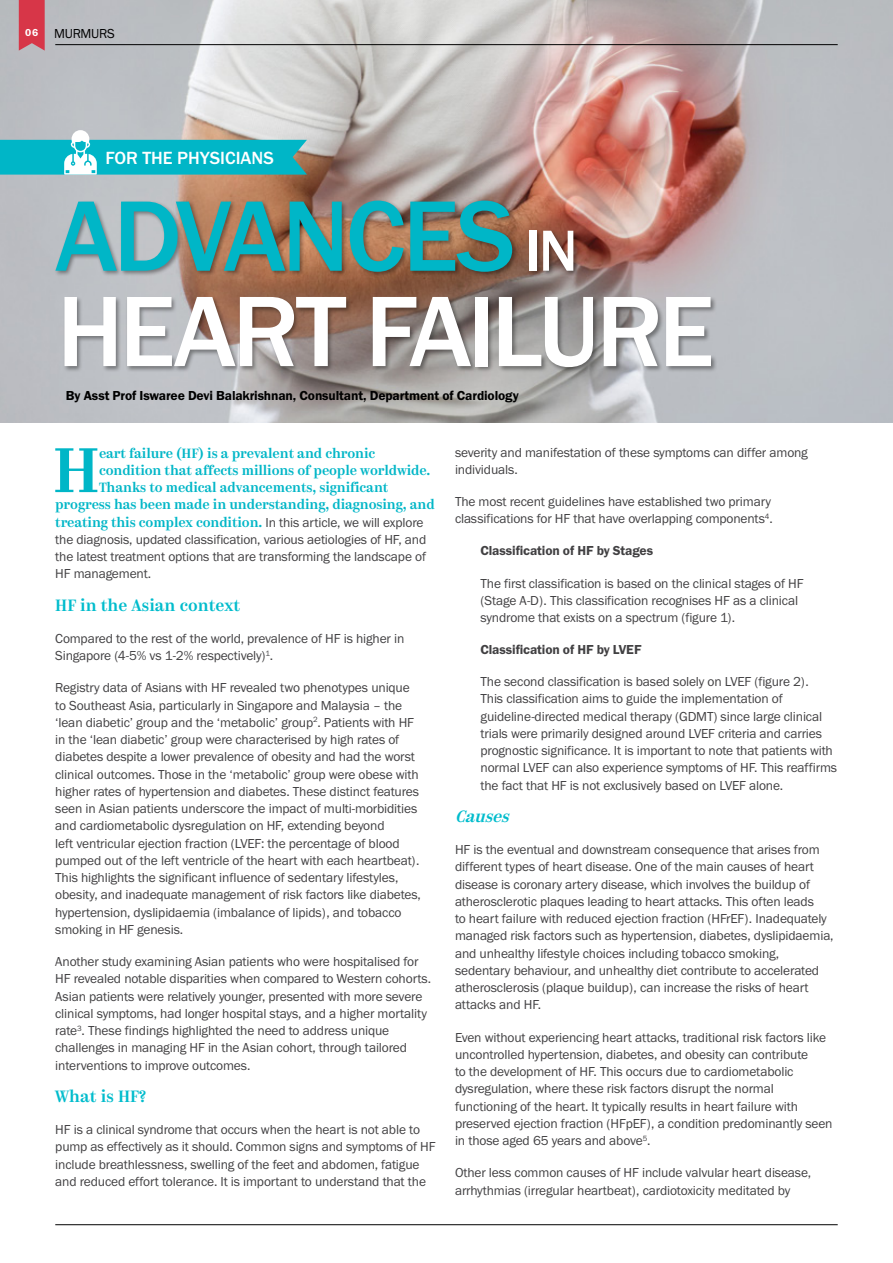
<style>
.page{position:relative;width:893px;height:1263px;background:#fff}
.page>*{position:absolute;margin:0;border:0;box-sizing:border-box;transform-origin:0 0}
.t1{font:500 103.65px/95.4px "Franklin Gothic URW";letter-spacing:-.04em;color:#fff}
.t2{font:500 63.45px "Kazimir";color:#00b6c7}
.t3{font:500 18.3px "Franklin Gothic URW";color:#fff}
.t4{font:500 16.5px "Kazimir";color:#00bccc}
.t5{font:italic 500 16.5px "Kazimir";color:#00bccc}
.t6{font:13.5px/17.2px "Franklin Gothic URW Boo";letter-spacing:-.01em;color:#414042}
.t7{font:500 13.5px "Kazimir";letter-spacing:-.01em;color:#00b6c7}
.t8{font:13.5px "Franklin Gothic URW Dem";letter-spacing:-.01em;color:#000}
.t9{font:13.5px "Franklin Gothic URW Dem";letter-spacing:-.01em;color:#414042}
.t10{font:13.5px "Franklin Gothic URW Boo";letter-spacing:-.025em;color:#000}
.s1{color:#00b6c7}
.s2{font-size:60px}
.s3{font-family:"Franklin Gothic URW Boo";font-weight:400;color:#414042}
</style>
<div class="page">
<img style="left:0;top:0;width:893px;height:423px">
<div style="left:54px;top:199px;width:664px;height:175px;background:#000;opacity:.4"></div>
<svg style="left:0;top:130px;width:307px;height:45px"></svg>
<svg style="left:19px;top:0;width:26px;height:51px"></svg>
<hr style="left:55px;top:44px;width:783px;height:1px;background:#000">
<hr style="left:55px;top:1224px;width:783px;height:1px;background:#000">
<p class="t10" style="left:25px;top:25px;width:91px"><sup>06</sup> MURMURS</p>
<h3 class="t3" style="left:106px;top:147px;width:170px">FOR THE PHYSICIANS</h3>
<h1 class="t1" style="left:55px;top:187px;width:661px"><span class="s1">ADVANCES</span> <span class="s2">IN<br></span>HEART FAILURE</h1>
<p class="t8" style="left:66px;top:387px;width:454px">By Asst Prof Iswaree Devi Balakrishnan, Consultant, Department of Cardiology</p>
<h2 class="t2" style="left:53px;top:431px;width:48px">H</h2>
<p class="t7" style="left:99px;top:444px;width:278px">eart failure (HF) is a prevalent and chronic</p>
<p class="t7" style="left:99px;top:462px;width:333px">condition that affects millions of people worldwide.</p>
<p class="t7" style="left:99px;top:479px;width:291px">Thanks to medical advancements, significant</p>
<p class="t7" style="left:55px;top:496px;width:381px">progress has been made in understanding, diagnosing, and</p>
<p class="t7" style="left:55px;top:513px;width:370px">treating this complex condition. <span class="s3">In this article, we will explore</span></p>
<p class="t6" style="left:55px;top:530px;width:373px;text-align:justify">the diagnosis, updated classification, various aetiologies of HF, and the latest treatment options that are transforming the landscape of HF management.</p>
<p class="t4" style="left:55px;top:595px;width:186px">HF in the Asian context</p>
<p class="t6" style="left:55px;top:629px;width:351px">Compared to the rest of the world, prevalence of HF is higher in<br>Singapore (4-5% vs 1-2% respectively)<sup>1</sup>.</p>
<p class="t6" style="left:55px;top:679px;width:367px">Registry data of Asians with HF revealed two phenotypes unique to Southeast Asia, particularly in Singapore and Malaysia – the ‘lean diabetic’ group and the ‘metabolic’ group<sup>2</sup>. Patients with HF in the ‘lean diabetic’ group were characterised by high rates of diabetes despite a lower prevalence of obesity and had the worst clinical outcomes. Those in the ‘metabolic’ group were obese with higher rates of hypertension and diabetes. These distinct features seen in Asian patients underscore the impact of multi-morbidities and cardiometabolic dysregulation on HF, extending beyond<br>left ventricular ejection fraction (LVEF: the percentage of blood pumped out of the left ventricle of the heart with each heartbeat).<br>This highlights the significant influence of sedentary lifestyles, obesity, and inadequate management of risk factors like diabetes, hypertension, dyslipidaemia (imbalance of lipids), and tobacco smoking in HF genesis.</p>
<p class="t6" style="left:55px;top:953px;width:377px">Another study examining Asian patients who were hospitalised for HF revealed notable disparities when compared to Western cohorts.<br>Asian patients were relatively younger, presented with more severe clinical symptoms, had longer hospital stays, and a higher mortality rate<sup>3</sup>. These findings highlighted the need to address unique challenges in managing HF in the Asian cohort, through tailored interventions to improve outcomes.</p>
<p class="t4" style="left:55px;top:1086px;width:92px">What is HF?</p>
<p class="t6" style="left:55px;top:1121px;width:382px">HF is a clinical syndrome that occurs when the heart is not able to pump as effectively as it should. Common signs and symptoms of HF include breathlessness, swelling of the feet and abdomen, fatigue and reduced effort tolerance. It is important to understand that the</p>
<p class="t6" style="left:455px;top:443px;width:354px">severity and manifestation of these symptoms can differ among individuals.</p>
<p class="t6" style="left:455px;top:493px;width:319px">The most recent guidelines have established two primary classifications for HF that have overlapping components<sup>4</sup>.</p>
<p class="t9" style="left:480px;top:543px;width:174px">Classification of HF by Stages</p>
<p class="t6" style="left:480px;top:574px;width:325px">The first classification is based on the clinical stages of HF (Stage A-D). This classification recognises HF as a clinical syndrome that exists on a spectrum (figure 1).</p>
<p class="t9" style="left:480px;top:641px;width:162px">Classification of HF by LVEF</p>
<p class="t6" style="left:480px;top:673px;width:358px">The second classification is based solely on LVEF (figure 2).<br>This classification aims to guide the implementation of guideline-directed medical therapy (GDMT) since large clinical trials were primarily designed around LVEF criteria and carries prognostic significance. It is important to note that patients with normal LVEF can also experience symptoms of HF. This reaffirms the fact that HF is not exclusively based on LVEF alone.</p>
<p class="t5" style="left:455px;top:806px;width:61px">Causes</p>
<p class="t6" style="left:455px;top:841px;width:380px">HF is the eventual and downstream consequence that arises from different types of heart disease. One of the main causes of heart disease is coronary artery disease, which involves the buildup of atherosclerotic plaques leading to heart attacks. This often leads<br>to heart failure with reduced ejection fraction (HFrEF). Inadequately managed risk factors such as hypertension, diabetes, dyslipidaemia, and unhealthy lifestyle choices including tobacco smoking, sedentary behaviour, and unhealthy diet contribute to accelerated atherosclerosis (plaque buildup), can increase the risks of heart attacks and HF.</p>
<p class="t6" style="left:455px;top:1028px;width:379px">Even without experiencing heart attacks, traditional risk factors like uncontrolled hypertension, diabetes, and obesity can contribute<br>to the development of HF. This occurs due to cardiometabolic dysregulation, where these risk factors disrupt the normal functioning of the heart. It typically results in heart failure with preserved ejection fraction (HFpEF), a condition predominantly seen in those aged 65 years and above<sup>5</sup>.</p>
<p class="t6" style="left:455px;top:1164px;width:358px">Other less common causes of HF include valvular heart disease, arrhythmias (irregular heartbeat), cardiotoxicity meditated by</p>
</div>
